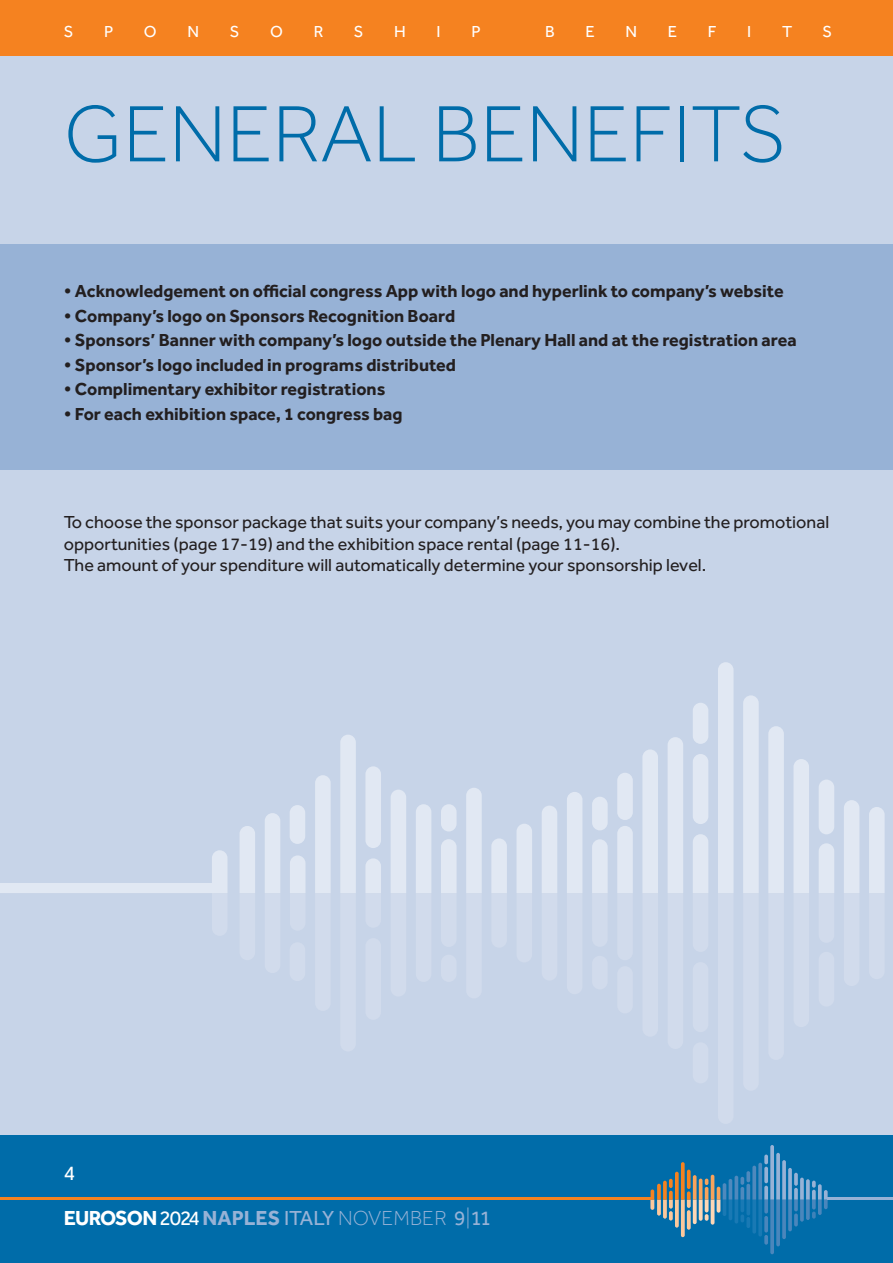
<style>
.page{position:relative;width:893px;height:1263px;background:#c7d4e8}
.page>*{position:absolute;margin:0;border:0;box-sizing:border-box;transform-origin:0 0}
.t1{font:300 82.5px "Effra";color:#006ca9}
.t2{font:300 21px "Effra";color:#97b2d6}
.t3{font:21px "Effra";color:#fff}
.t4{font:700 18px "Effra";color:#231f20}
.t5{font:18px/21.6px "Effra";color:#231f20}
.t6{font:16.5px "Effra";color:#fff}
.s1{font-weight:700;color:#fff}
.s2{font-weight:400;color:#fff}
.s3{font-weight:700}
.s4{font-weight:400}
</style>
<div class="page">
<div style="left:0;top:1136px;width:893px;height:127px;background:#006ca9"></div>
<div style="left:0;top:0;width:893px;height:55px;background:#f58220"></div>
<svg style="left:650px;top:1145px;width:178px;height:109px"></svg>
<hr style="left:0;top:1197px;width:650px;height:3px;background:#f58220">
<hr style="left:828px;top:1197px;width:65px;height:3px;background:#97b2d6">
<div style="left:0;top:244px;width:893px;height:226px;background:#97b2d6"></div>
<div style="left:819px;top:952px;width:15px;height:54px;background:#d1dbec;border-radius:8px"></div>
<div style="left:592px;top:956px;width:16px;height:33px;background:#d1dbec;border-radius:8px"></div>
<div style="left:617px;top:966px;width:16px;height:47px;background:#d1dbec;border-radius:8px"></div>
<div style="left:693px;top:962px;width:15px;height:70px;background:#d1dbec;border-radius:8px"></div>
<div style="left:693px;top:1042px;width:15px;height:41px;background:#d1dbec;border-radius:8px"></div>
<div style="left:365px;top:938px;width:16px;height:82px;background:#d1dbec;border-radius:8px"></div>
<div style="left:441px;top:955px;width:16px;height:27px;background:#d1dbec;border-radius:8px"></div>
<div style="left:290px;top:942px;width:15px;height:39px;background:#d1dbec;border-radius:8px"></div>
<svg style="left:844px;top:800px;width:15px;height:93px"></svg>
<svg style="left:819px;top:843px;width:15px;height:50px"></svg>
<div style="left:819px;top:779px;width:15px;height:55px;background:#e1e8f3;border-radius:8px"></div>
<div style="left:743px;top:695px;width:16px;height:198px;background:#e1e8f3"></div>
<div style="left:718px;top:662px;width:15px;height:231px;background:#e1e8f3"></div>
<svg style="left:693px;top:834px;width:15px;height:59px"></svg>
<div style="left:693px;top:754px;width:15px;height:70px;background:#e1e8f3;border-radius:8px"></div>
<div style="left:693px;top:703px;width:15px;height:41px;background:#e1e8f3;border-radius:8px"></div>
<svg style="left:768px;top:726px;width:16px;height:167px;background:#dfe7f2"></svg>
<svg style="left:793px;top:759px;width:16px;height:134px;background:#dfe7f2"></svg>
<svg style="left:869px;top:807px;width:16px;height:86px"></svg>
<svg style="left:592px;top:839px;width:16px;height:54px"></svg>
<div style="left:592px;top:797px;width:16px;height:33px;background:#e1e8f3;border-radius:8px"></div>
<div style="left:567px;top:792px;width:15px;height:101px;background:#e1e8f3"></div>
<div style="left:617px;top:773px;width:16px;height:47px;background:#e1e8f3;border-radius:8px"></div>
<svg style="left:617px;top:826px;width:16px;height:67px"></svg>
<div style="left:668px;top:737px;width:15px;height:156px;background:#e1e8f3"></div>
<svg style="left:642px;top:749px;width:16px;height:144px;background:#dfe7f2"></svg>
<svg style="left:516px;top:824px;width:16px;height:69px"></svg>
<svg style="left:542px;top:806px;width:15px;height:87px"></svg>
<div style="left:466px;top:788px;width:16px;height:105px;background:#e1e8f3"></div>
<div style="left:391px;top:790px;width:15px;height:103px;background:#e1e8f3"></div>
<svg style="left:441px;top:839px;width:16px;height:54px"></svg>
<div style="left:441px;top:804px;width:16px;height:27px;background:#e1e8f3;border-radius:8px"></div>
<svg style="left:491px;top:838px;width:16px;height:55px"></svg>
<svg style="left:416px;top:804px;width:15px;height:89px"></svg>
<div style="left:340px;top:735px;width:16px;height:158px;background:#e1e8f3"></div>
<svg style="left:315px;top:775px;width:16px;height:118px;background:#dfe7f2"></svg>
<div style="left:365px;top:766px;width:16px;height:82px;background:#e1e8f3;border-radius:8px"></div>
<svg style="left:365px;top:858px;width:16px;height:35px"></svg>
<svg style="left:290px;top:855px;width:15px;height:38px"></svg>
<svg style="left:0;top:850px;width:227px;height:44px"></svg>
<svg style="left:240px;top:826px;width:15px;height:67px"></svg>
<svg style="left:265px;top:813px;width:15px;height:80px"></svg>
<div style="left:290px;top:805px;width:15px;height:39px;background:#e1e8f3;border-radius:8px"></div>
<p class="t6" style="left:64px;top:21px;width:11px">S</p>
<p class="t6" style="left:104px;top:21px;width:11px">P</p>
<p class="t6" style="left:144px;top:21px;width:14px">O</p>
<p class="t6" style="left:187px;top:21px;width:13px">N</p>
<p class="t6" style="left:230px;top:21px;width:11px">S</p>
<p class="t6" style="left:270px;top:21px;width:14px">O</p>
<p class="t6" style="left:314px;top:21px;width:11px">R</p>
<p class="t6" style="left:354px;top:21px;width:11px">S</p>
<p class="t6" style="left:394px;top:21px;width:13px">H</p>
<p class="t6" style="left:437px;top:21px;width:6px">I</p>
<p class="t6" style="left:471px;top:21px;width:11px">P</p>
<p class="t6" style="left:545px;top:21px;width:11px">B</p>
<p class="t6" style="left:585px;top:21px;width:11px">E</p>
<p class="t6" style="left:625px;top:21px;width:13px">N</p>
<p class="t6" style="left:668px;top:21px;width:11px">E</p>
<p class="t6" style="left:708px;top:21px;width:10px">F</p>
<p class="t6" style="left:747px;top:21px;width:6px">I</p>
<p class="t6" style="left:782px;top:21px;width:12px">T</p>
<p class="t6" style="left:822px;top:21px;width:11px">S</p>
<h1 class="t1" style="left:64px;top:87px;width:724px">GENERAL BENEFITS</h1>
<p class="t4" style="left:64px;top:280px;width:721px">• Acknowledgement on official congress App with logo and hyperlink to company’s website</p>
<p class="t4" style="left:64px;top:305px;width:393px">• Company’s logo on Sponsors Recognition Board</p>
<p class="t4" style="left:64px;top:329px;width:734px">• Sponsors’ Banner with company’s logo outside the Plenary Hall and at the registration area</p>
<p class="t4" style="left:64px;top:354px;width:394px">• Sponsor’s logo included in programs distributed</p>
<p class="t4" style="left:64px;top:378px;width:323px">• Complimentary exhibitor registrations</p>
<p class="t4" style="left:64px;top:403px;width:340px">• For each exhibition space, 1 congress bag</p>
<p class="t5" style="left:64px;top:511px;width:767px">To choose the sponsor package that suits your company’s needs, you may combine the promotional opportunities (page 17-19) and the exhibition space rental (page 11-16).<br>The amount of your spenditure will automatically determine your sponsorship level.</p>
<p class="t3" style="left:64px;top:1160px;width:13px">4</p>
<p class="t2" style="left:64px;top:1206px;width:429px"><span class="s1">EUROSON</span><span class="s2">2024</span><span class="s3">NAPLES</span> <span class="s4">ITALY</span> NOVEMBER <span class="s4">9</span>|<span class="s4">11</span></p>
</div>
